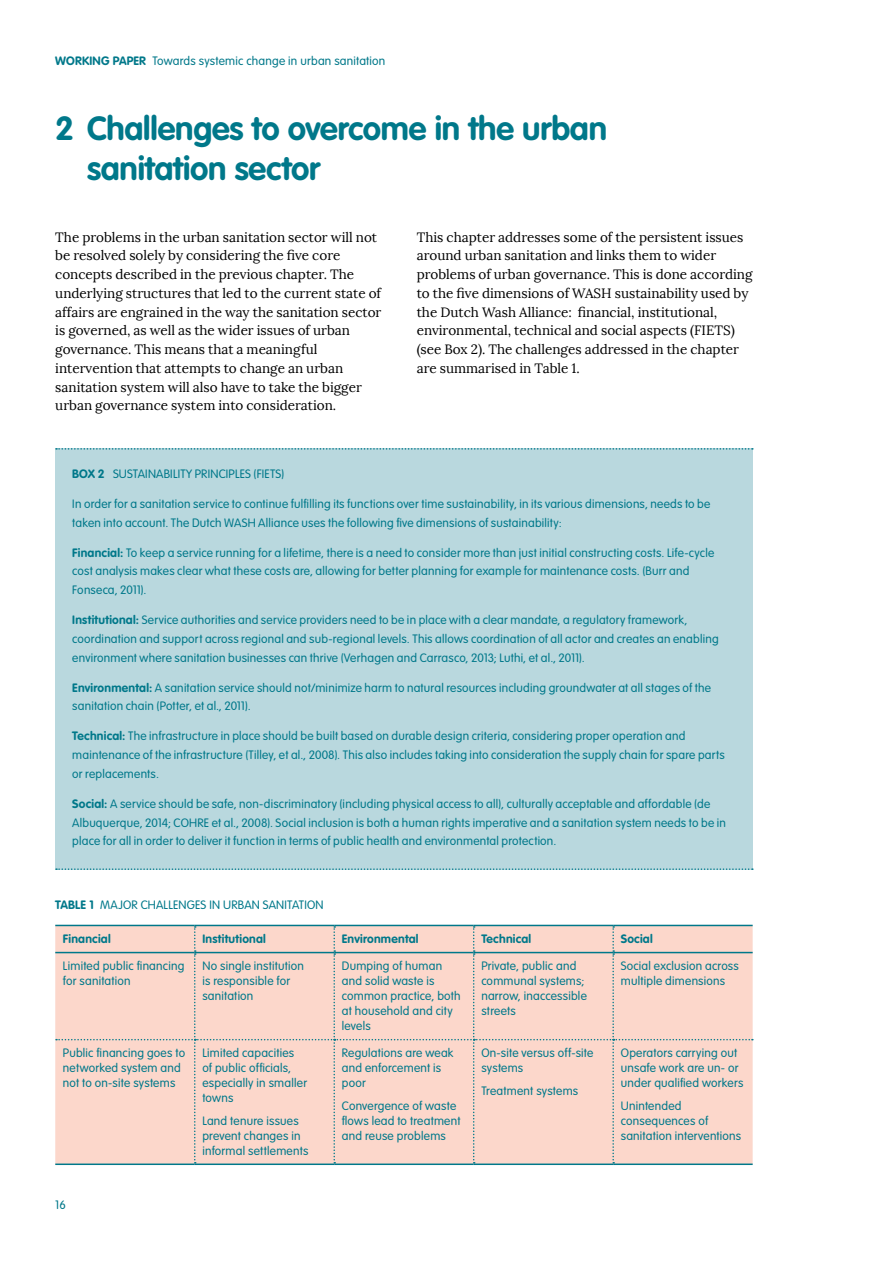
<style>
.page{position:relative;width:893px;height:1263px;background:#fff}
.page>*{position:absolute;margin:0;border:0;box-sizing:border-box;transform-origin:0 0}
.t1{font:700 33px/39.6px "VAG Rounded Std";letter-spacing:-.005em;color:#00788a}
.t2{font:13.5px/18.8px "Lora";color:#000}
.t3{font:300 12px/15px "VAG Rounded Std";letter-spacing:.02em;color:#00788a}
.t4{font:700 12px "VAG Rounded Std";letter-spacing:.02em;color:#00788a}
.s1{font-weight:700}
</style>
<div class="page">
<div style="left:55px;top:448px;width:698px;height:422px;background:#b9d8de"></div>
<svg style="left:56px;top:448px;width:697px;height:2px"></svg>
<svg style="left:56px;top:868px;width:697px;height:2px"></svg>
<hr style="left:55px;top:925px;width:140px;height:1px;background:#00788a">
<hr style="left:195px;top:925px;width:139px;height:1px;background:#00788a">
<hr style="left:334px;top:925px;width:140px;height:1px;background:#00788a">
<hr style="left:474px;top:925px;width:139px;height:1px;background:#00788a">
<hr style="left:613px;top:925px;width:140px;height:1px;background:#00788a">
<hr style="left:55px;top:1163px;width:140px;height:2px;background:#00788a">
<hr style="left:195px;top:1163px;width:139px;height:2px;background:#00788a">
<hr style="left:334px;top:1163px;width:140px;height:2px;background:#00788a">
<hr style="left:474px;top:1163px;width:139px;height:2px;background:#00788a">
<hr style="left:613px;top:1163px;width:140px;height:2px;background:#00788a">
<div style="left:56px;top:926px;width:697px;height:237px;background:#fcd7cb"></div>
<hr style="left:55px;top:952px;width:140px;height:1px;background:#00788a">
<hr style="left:195px;top:952px;width:139px;height:1px;background:#00788a">
<hr style="left:334px;top:952px;width:140px;height:1px;background:#00788a">
<hr style="left:474px;top:952px;width:139px;height:1px;background:#00788a">
<hr style="left:613px;top:952px;width:140px;height:1px;background:#00788a">
<p class="t3" style="left:55px;top:53px;width:332px"><span class="s1">WORKING PAPER</span> Towards systemic change in urban sanitation</p>
<h1 class="t1" style="left:87px;top:110px;width:521px;text-indent:-32px">2 Challenges to overcome in the urban sanitation sector</h1>
<p class="t2" style="left:55px;top:228px;width:328px">The problems in the urban sanitation sector will not be resolved solely by considering the five core concepts described in the previous chapter. The underlying structures that led to the current state of affairs are engrained in the way the sanitation sector is governed, as well as the wider issues of urban governance. This means that a meaningful intervention that attempts to change an urban sanitation system will also have to take the bigger urban governance system into consideration.</p>
<p class="t2" style="left:417px;top:228px;width:337px">This chapter addresses some of the persistent issues around urban sanitation and links them to wider problems of urban governance. This is done according to the five dimensions of WASH sustainability used by the Dutch Wash Alliance: financial, institutional, environmental, technical and social aspects (FIETS) (see Box 2). The challenges addressed in the chapter are summarised in Table 1.</p>
<p class="t3" style="left:72px;top:467px;width:213px"><span class="s1">BOX 2</span> SUSTAINABILITY PRINCIPLES (FIETS)</p>
<p class="t3" style="left:72px;top:495px;width:640px;line-height:18.8px">In order for a sanitation service to continue fulfilling its functions over time sustainability, in its various dimensions, needs to be taken into account. The Dutch WASH Alliance uses the following five dimensions of sustainability:</p>
<p class="t3" style="left:72px;top:543px;width:643px;line-height:18.8px"><span class="s1">Financial:</span> To keep a service running for a lifetime, there is a need to consider more than just initial constructing costs. Life-cycle cost analysis makes clear what these costs are, allowing for better planning for example for maintenance costs. (Burr and<br>Fonseca, 2011).</p>
<p class="t3" style="left:72px;top:611px;width:648px;line-height:18.8px"><span class="s1">Institutional:</span> Service authorities and service providers need to be in place with a clear mandate, a regulatory framework, coordination and support across regional and sub-regional levels. This allows coordination of all actor and creates an enabling environment where sanitation businesses can thrive (Verhagen and Carrasco, 2013; Luthi, et al., 2011).</p>
<p class="t3" style="left:72px;top:678px;width:640px;line-height:18.8px"><span class="s1">Environmental:</span> A sanitation service should not/minimize harm to natural resources including groundwater at all stages of the sanitation chain (Potter, et al., 2011).</p>
<p class="t3" style="left:72px;top:727px;width:654px;line-height:18.8px"><span class="s1">Technical:</span> The infrastructure in place should be built based on durable design criteria, considering proper operation and maintenance of the infrastructure (Tilley, et al., 2008). This also includes taking into consideration the supply chain for spare parts or replacements.</p>
<p class="t3" style="left:72px;top:795px;width:655px;line-height:18.8px"><span class="s1">Social:</span> A service should be safe, non-discriminatory (including physical access to all), culturally acceptable and affordable (de<br>Albuquerque, 2014; COHRE et al., 2008). Social inclusion is both a human rights imperative and a sanitation system needs to be in place for all in order to deliver it function in terms of public health and environmental protection.</p>
<p class="t3" style="left:55px;top:898px;width:270px"><span class="s1">TABLE 1</span> MAJOR CHALLENGES IN URBAN SANITATION</p>
<p class="t4" style="left:63px;top:932px;width:49px">Financial</p>
<p class="t4" style="left:202px;top:932px;width:65px">Institutional</p>
<p class="t4" style="left:342px;top:932px;width:78px">Environmental</p>
<p class="t4" style="left:481px;top:932px;width:51px">Technical</p>
<p class="t4" style="left:621px;top:932px;width:33px">Social</p>
<p class="t3" style="left:63px;top:959px;width:123px">Limited public financing for sanitation</p>
<p class="t3" style="left:202px;top:959px;width:103px">No single institution is responsible for sanitation</p>
<p class="t3" style="left:342px;top:959px;width:120px">Dumping of human and solid waste is common practice, both at household and city levels</p>
<p class="t3" style="left:481px;top:959px;width:107px">Private, public and communal systems; narrow, inaccessible streets</p>
<p class="t3" style="left:621px;top:959px;width:120px">Social exclusion across multiple dimensions</p>
<p class="t3" style="left:63px;top:1046px;width:124px">Public financing goes to networked system and not to on-site systems</p>
<p class="t3" style="left:202px;top:1046px;width:106px">Limited capacities<br>of public officials, especially in smaller towns</p>
<p class="t3" style="left:202px;top:1114px;width:107px">Land tenure issues prevent changes in informal settlements</p>
<p class="t3" style="left:342px;top:1046px;width:113px">Regulations are weak and enforcement is poor</p>
<p class="t3" style="left:342px;top:1099px;width:120px">Convergence of waste flows lead to treatment and reuse problems</p>
<p class="t3" style="left:481px;top:1046px;width:114px">On-site versus off-site systems</p>
<p class="t3" style="left:481px;top:1084px;width:98px">Treatment systems</p>
<p class="t3" style="left:621px;top:1046px;width:124px">Operators carrying out unsafe work are un- or under qualified workers</p>
<p class="t3" style="left:621px;top:1099px;width:122px">Unintended consequences of sanitation interventions</p>
<p class="t3" style="left:55px;top:1198px;width:12px">16</p>
</div>
